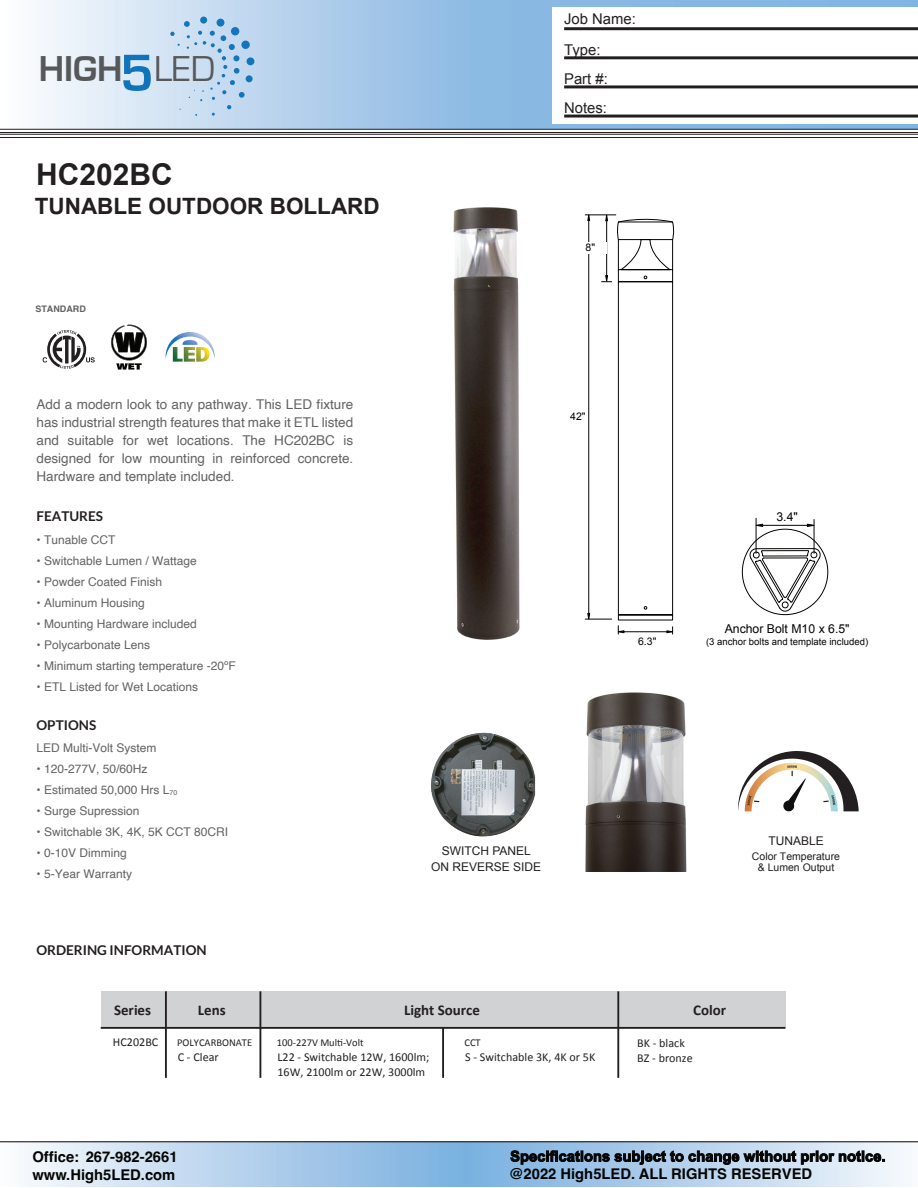
<style>
.page{position:relative;width:918px;height:1188px;background:#fff}
.page>*{position:absolute;margin:0;border:0;box-sizing:border-box;transform-origin:0 0}
.t1{font:700 37.05px "Eurostile";color:#57585a}
.t2{font:700 30px "Arial";color:#231f20}
.t3{font:700 22.5px "Arial";color:#231f20}
.t4{font:700 15px "Calibri";color:#231f20}
.t5{font:14.85px/29.2px "Arial";color:#231f20}
.t6{font:700 14.7px/17.7px "Helvetica";color:#040503}
.t7{font:13.5px/18px "Helvetica";color:#636366;text-align:justify}
.t8{font:700 13.5px "Lato";color:#231f20}
.t9{font:12.3px "Arial";color:#040503}
.t10{font:12px "Helvetica";color:#636366}
.t11{font:12px/14.4px "Calibri";color:#231f20}
.t12{font:12px/15.8px "Arial";color:#231f20;text-align:center}
.t13{font:10.5px "Calibri";color:#231f20}
.t14{font:10.5px/11.6px "Arial";color:#231f20;text-align:center}
.t15{font:10.5px "Arial";color:#040503}
.t16{font:9.6px "Arial";color:#040503}
.t17{font:700 9px "Helvetica";color:#636366}
.s1{font-size:53.85px;color:#1074bc}
.s2{font-weight:400}
</style>
<div class="page">
<svg style="left:0;top:0;width:918px;height:129px;background:#b6d2ec"></svg>
<svg style="left:0;top:129px;width:918px;height:9px"></svg>
<div style="left:553px;top:7px;width:365px;height:117px;background:#fff"></div>
<hr style="left:564px;top:27px;width:354px;height:3px;background:#231f20">
<hr style="left:564px;top:56px;width:354px;height:3px;background:#231f20">
<hr style="left:564px;top:85px;width:354px;height:3px;background:#231f20">
<hr style="left:564px;top:115px;width:354px;height:3px;background:#231f20">
<svg style="left:0;top:1141px;width:918px;height:46px;background:#aac3db"></svg>
<div style="left:200px;top:17px;width:7px;height:7px;background:#1375bc;border-radius:50%"></div>
<div style="left:217px;top:19px;width:7px;height:8px;background:#1375bc;border-radius:50%"></div>
<div style="left:241px;top:41px;width:9px;height:8px;background:#1375bc;border-radius:50%"></div>
<div style="left:247px;top:57px;width:7px;height:8px;background:#1375bc;border-radius:50%"></div>
<div style="left:246px;top:75px;width:7px;height:7px;background:#1375bc;border-radius:50%"></div>
<svg style="left:170px;top:21px;width:75px;height:95px;background:#bdd6ed"></svg>
<div style="left:101px;top:991px;width:684px;height:37px;background:#d1d2d4"></div>
<svg style="left:43px;top:330px;width:52px;height:39px"></svg>
<svg style="left:111px;top:325px;width:36px;height:45px"></svg>
<svg style="left:166px;top:332px;width:49px;height:30px"></svg>
<img style="left:453px;top:207px;width:67px;height:433px">
<svg style="left:585px;top:214px;width:90px;height:420px"></svg>
<div style="left:581px;top:242px;width:25px;height:12px;background:#fff"></div>
<svg style="left:750px;top:548px;width:71px;height:64px"></svg>
<hr style="left:756px;top:518px;width:1px;height:35px;background:#040503">
<hr style="left:814px;top:519px;width:1px;height:34px;background:#040503">
<hr style="left:763px;top:525px;width:44px;height:1px;background:#040503">
<svg style="left:755px;top:524px;width:8px;height:3px"></svg>
<svg style="left:807px;top:524px;width:8px;height:3px"></svg>
<svg style="left:738px;top:751px;width:121px;height:61px"></svg>
<img style="left:585px;top:692px;width:102px;height:180px">
<img style="left:431px;top:732px;width:105px;height:105px">
<hr style="left:101px;top:1027px;width:684px;height:2px;background:#231f20">
<hr style="left:165px;top:991px;width:2px;height:87px;background:#231f20">
<hr style="left:259px;top:991px;width:2px;height:87px;background:#231f20">
<hr style="left:442px;top:1028px;width:2px;height:50px;background:#231f20">
<hr style="left:617px;top:991px;width:2px;height:87px;background:#231f20">
<h1 class="t1" style="left:39px;top:49px;width:178px">HIGH<span class="s1">5</span><span class="s2">LED</span></h1>
<h2 class="t2" style="left:36px;top:155px;width:138px">HC202BC</h2>
<h3 class="t3" style="left:35px;top:191px;width:346px">TUNABLE OUTDOOR BOLLARD</h3>
<p class="t17" style="left:35px;top:304px;width:52px">STANDARD</p>
<p class="t7" style="left:37px;top:396px;width:318px">Add a modern look to any pathway. This LED fixture has industrial strength features that make it ETL listed and suitable for wet locations. The HC202BC is designed for low mounting in reinforced concrete.<br>Hardware and template included.</p>
<p class="t8" style="left:37px;top:509px;width:68px">FEATURES</p>
<p class="t10" style="left:37px;top:530px;width:80px">• Tunable CCT</p>
<p class="t10" style="left:37px;top:551px;width:162px">• Switchable Lumen / Wattage</p>
<p class="t10" style="left:37px;top:572px;width:127px">• Powder Coated Finish</p>
<p class="t10" style="left:37px;top:593px;width:110px">• Aluminum Housing</p>
<p class="t10" style="left:37px;top:614px;width:162px">• Mounting Hardware included</p>
<p class="t10" style="left:37px;top:635px;width:115px">• Polycarbonate Lens</p>
<p class="t10" style="left:37px;top:656px;width:201px">• Minimum starting temperature -20ºF</p>
<p class="t10" style="left:37px;top:677px;width:163px">• ETL Listed for Wet Locations</p>
<p class="t8" style="left:37px;top:717px;width:61px">OPTIONS</p>
<p class="t10" style="left:37px;top:739px;width:122px">LED Multi-Volt System</p>
<p class="t10" style="left:37px;top:760px;width:112px">• 120-277V, 50/60Hz</p>
<p class="t10" style="left:37px;top:781px;width:142px">• Estimated 50,000 Hrs L<sub>70</sub></p>
<p class="t10" style="left:37px;top:802px;width:104px">• Surge Supression</p>
<p class="t10" style="left:37px;top:823px;width:193px">• Switchable 3K, 4K, 5K CCT 80CRI</p>
<p class="t10" style="left:37px;top:844px;width:92px">• 0-10V Dimming</p>
<p class="t10" style="left:37px;top:865px;width:97px">• 5-Year Warranty</p>
<p class="t8" style="left:37px;top:943px;width:172px">ORDERING INFORMATION</p>
<p class="t5" style="left:564px;top:4px;width:73px">Job Name:</p>
<p class="t5" style="left:564px;top:35px;width:45px">Type:<br>Part #:</p>
<p class="t5" style="left:564px;top:93px;width:44px">Notes:</p>
<p class="t15" style="left:586px;top:241px;width:11px">8"</p>
<p class="t15" style="left:570px;top:409px;width:17px">42"</p>
<p class="t15" style="left:638px;top:635px;width:20px">6.3"</p>
<p class="t9" style="left:776px;top:509px;width:23px">3.4"</p>
<p class="t9" style="left:725px;top:621px;width:126px">Anchor Bolt M10 x 6.5"</p>
<p class="t16" style="left:706px;top:635px;width:164px">(3 anchor bolts and template included)</p>
<p class="t12" style="left:431px;top:843px;width:112px">SWITCH PANEL<br>ON REVERSE SIDE</p>
<p class="t12" style="left:768px;top:833px;width:57px">TUNABLE</p>
<p class="t14" style="left:752px;top:850px;width:90px">Color Temperature &amp; Lumen Output</p>
<p class="t4" style="left:114px;top:1001px;width:39px">Series</p>
<p class="t4" style="left:198px;top:1001px;width:29px">Lens</p>
<p class="t13" style="left:177px;top:1036px;width:77px">POLYCARBONATE</p>
<p class="t11" style="left:113px;top:1034px;width:47px">HC202BC</p>
<p class="t11" style="left:178px;top:1049px;width:42px">C - Clear</p>
<p class="t4" style="left:404px;top:1001px;width:77px">Light Source</p>
<p class="t13" style="left:277px;top:1036px;width:88px">100-227V Multi-Volt</p>
<p class="t11" style="left:278px;top:1049px;width:153px">L22 - Switchable 12W, 1600lm;<br>16W, 2100lm or 22W, 3000lm</p>
<p class="t13" style="left:464px;top:1036px;width:18px">CCT</p>
<p class="t11" style="left:465px;top:1049px;width:132px">S - Switchable 3K, 4K or 5K</p>
<p class="t4" style="left:693px;top:1001px;width:34px">Color</p>
<p class="t11" style="left:637px;top:1036px;width:57px">BK - black<br>BZ - bronze</p>
<p class="t6" style="left:32px;top:1150px;width:147px">Office: 267-982-2661 www.High5LED.com</p>
<p class="t6" style="left:509px;top:1166px;width:305px">@2022 High5LED. ALL RIGHTS RESERVED</p>
</div>
